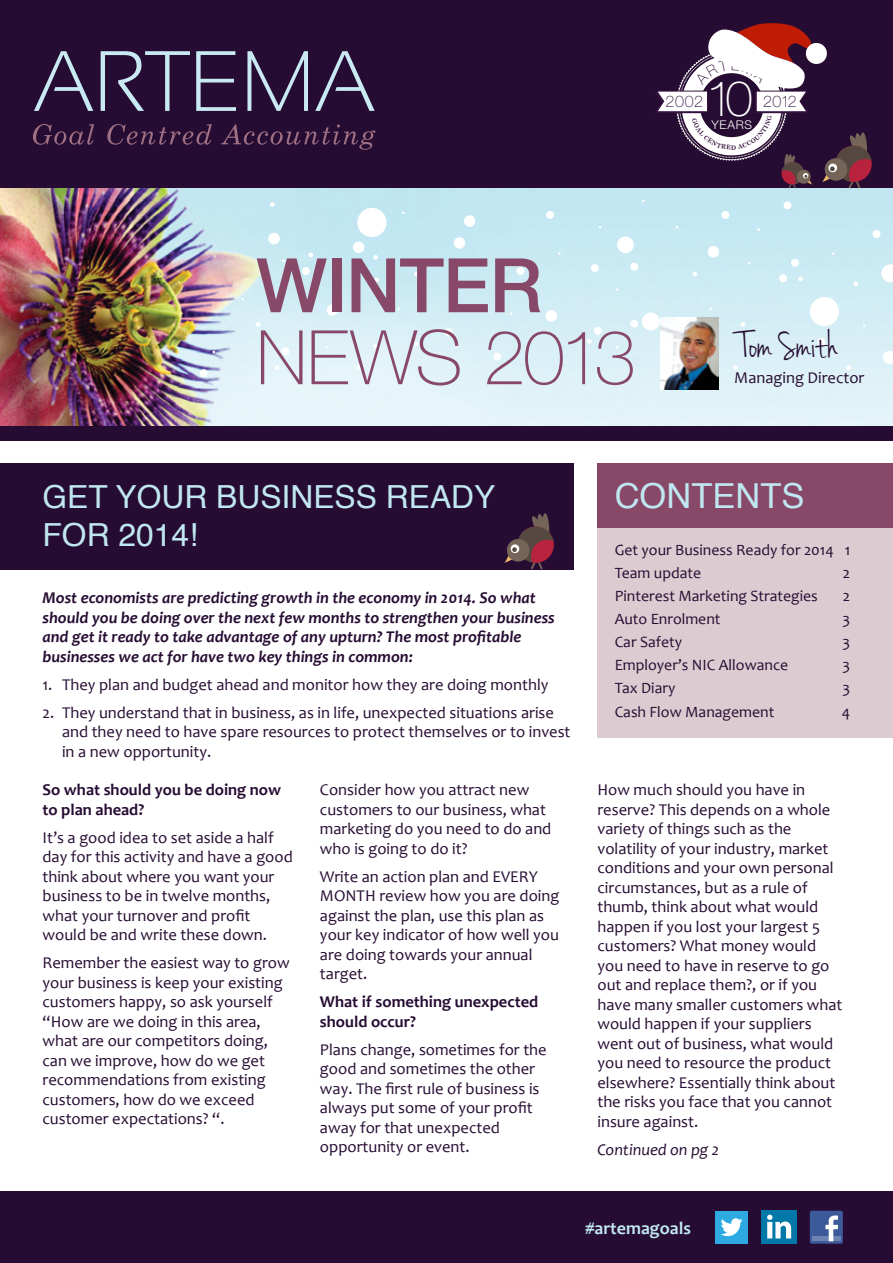
<style>
.page{position:relative;width:893px;height:1263px;background:#fff}
.page>*{position:absolute;margin:0;border:0;box-sizing:border-box;transform-origin:0 0}
.t1{font:100 75.3px "Helvetica Neue";letter-spacing:-.03em;color:#874967}
.t2{font:500 75.3px "Helvetica Neue";letter-spacing:-.015em;color:#874967}
.t3{font:100 49.2px "Helvetica Neue";color:#fff}
.t4{font:39px "Jenna Sue";color:#260c32}
.t5{font:34.5px "Helvetica";color:#c0e7f1}
.t6{font:31.8px/38.1px "Helvetica";color:#c0e7f1}
.t7{font:700 18px "Candara";color:#c0e7f1}
.t8{font:16.5px/19.5px "Candara";color:#260c32}
.t9{font:italic 700 16.5px/19.5px "Candara";color:#260c32}
.t10{font:700 16.5px/19.5px "Candara";color:#260c32}
.t11{font:italic 16.5px "Candara";color:#260c32}
.t12{font:100 16.05px "Helvetica Neue";letter-spacing:.04em;color:#351140}
.t13{font:15.75px/23.1px "Candara";color:#260c32}
.t14{font:300 12px "Helvetica Neue";letter-spacing:.055em;color:#fff}
</style>
<div class="page">
<div style="left:597px;top:503px;width:296px;height:235px;background:#dcccd1"></div>
<div style="left:0;top:1191px;width:893px;height:72px;background:#260c32"></div>
<div style="left:0;top:0;width:893px;height:440px;background:#260c32"></div>
<div style="left:0;top:463px;width:573px;height:106px;background:#260c32"></div>
<img style="left:0;top:188px;width:893px;height:237px">
<svg style="left:34px;top:51px;width:341px;height:60px"></svg>
<svg style="left:33px;top:124px;width:61px;height:21px"></svg>
<svg style="left:107px;top:124px;width:105px;height:21px"></svg>
<svg style="left:221px;top:124px;width:154px;height:26px"></svg>
<div style="left:597px;top:463px;width:296px;height:65px;background:#874967"></div>
<div style="left:715px;top:1211px;width:33px;height:33px;background:#2caae1"></div>
<svg style="left:721px;top:1218px;width:21px;height:18px"></svg>
<div style="left:810px;top:1211px;width:33px;height:33px;background:#3c5a99;border-radius:2px"></div>
<div style="left:812px;top:1236px;width:28px;height:5px;background:#6d84b3"></div>
<svg style="left:825px;top:1215px;width:13px;height:26px"></svg>
<svg style="left:762px;top:1211px;width:34px;height:33px"></svg>
<div style="left:357px;top:208px;width:29px;height:29px;background:#fff;border-radius:50%"></div>
<div style="left:810px;top:297px;width:29px;height:29px;background:#fff;border-radius:50%"></div>
<div style="left:617px;top:236px;width:17px;height:17px;background:#fff;border-radius:50%"></div>
<div style="left:464px;top:215px;width:11px;height:12px;background:#fff;border-radius:50%"></div>
<div style="left:353px;top:242px;width:11px;height:11px;background:#fff;border-radius:50%"></div>
<div style="left:445px;top:328px;width:8px;height:8px;background:#fff;border-radius:50%"></div>
<div style="left:779px;top:274px;width:8px;height:8px;background:#fff;border-radius:50%"></div>
<div style="left:630px;top:263px;width:8px;height:8px;background:#fff;border-radius:50%"></div>
<div style="left:200px;top:369px;width:8px;height:8px;background:#fff;border-radius:50%"></div>
<div style="left:783px;top:201px;width:8px;height:8px;background:#fff;border-radius:50%"></div>
<div style="left:281px;top:347px;width:8px;height:8px;background:#fff;border-radius:50%"></div>
<div style="left:516px;top:267px;width:8px;height:8px;background:#fff;border-radius:50%"></div>
<div style="left:302px;top:267px;width:8px;height:8px;background:#fff;border-radius:50%"></div>
<div style="left:721px;top:211px;width:8px;height:8px;background:#fff;border-radius:50%"></div>
<div style="left:546px;top:211px;width:8px;height:8px;background:#fff;border-radius:50%"></div>
<div style="left:493px;top:352px;width:8px;height:8px;background:#fff;border-radius:50%"></div>
<div style="left:817px;top:338px;width:8px;height:8px;background:#fff;border-radius:50%"></div>
<div style="left:791px;top:259px;width:8px;height:8px;background:#fff;border-radius:50%"></div>
<div style="left:873px;top:230px;width:7px;height:8px;background:#fff;border-radius:50%"></div>
<svg style="left:733px;top:365px;width:5px;height:5px"></svg>
<svg style="left:693px;top:272px;width:4px;height:4px"></svg>
<svg style="left:414px;top:272px;width:5px;height:4px"></svg>
<svg style="left:414px;top:341px;width:5px;height:5px"></svg>
<svg style="left:357px;top:365px;width:4px;height:5px"></svg>
<svg style="left:275px;top:365px;width:5px;height:5px"></svg>
<svg style="left:846px;top:365px;width:5px;height:5px"></svg>
<svg style="left:853px;top:281px;width:5px;height:5px"></svg>
<svg style="left:798px;top:277px;width:5px;height:4px"></svg>
<svg style="left:741px;top:322px;width:4px;height:5px"></svg>
<svg style="left:587px;top:339px;width:5px;height:5px"></svg>
<svg style="left:374px;top:278px;width:5px;height:4px"></svg>
<svg style="left:256px;top:322px;width:4px;height:5px"></svg>
<svg style="left:309px;top:253px;width:4px;height:4px"></svg>
<svg style="left:270px;top:202px;width:5px;height:5px"></svg>
<svg style="left:359px;top:265px;width:5px;height:4px"></svg>
<svg style="left:373px;top:255px;width:5px;height:5px"></svg>
<svg style="left:373px;top:344px;width:5px;height:4px"></svg>
<svg style="left:881px;top:264px;width:12px;height:18px"></svg>
<div style="left:642px;top:313px;width:18px;height:17px;background:#fff;border-radius:50%"></div>
<div style="left:591px;top:264px;width:8px;height:8px;background:#fff;border-radius:50%"></div>
<div style="left:594px;top:327px;width:8px;height:8px;background:#fff;border-radius:50%"></div>
<div style="left:659px;top:340px;width:8px;height:8px;background:#fff;border-radius:50%"></div>
<div style="left:630px;top:320px;width:8px;height:8px;background:#fff;border-radius:50%"></div>
<div style="left:454px;top:237px;width:11px;height:12px;background:#fff;border-radius:50%"></div>
<div style="left:708px;top:246px;width:11px;height:11px;background:#fff;border-radius:50%"></div>
<div style="left:546px;top:310px;width:11px;height:12px;background:#fff;border-radius:50%"></div>
<div style="left:268px;top:233px;width:12px;height:11px;background:#fff;border-radius:50%"></div>
<div style="left:327px;top:304px;width:11px;height:12px;background:#fff;border-radius:50%"></div>
<svg style="left:883px;top:351px;width:10px;height:13px"></svg>
<img style="left:661px;top:318px;width:57px;height:72px">
<svg style="left:504px;top:513px;width:50px;height:56px"></svg>
<svg style="left:655px;top:23px;width:217px;height:165px"></svg>
<h2 class="t3" style="left:706px;top:71px;width:48px">10</h2>
<p class="t14" style="left:711px;top:117px;width:42px">YEARS</p>
<p class="t12" style="left:666px;top:92px;width:39px">2002</p>
<p class="t12" style="left:763px;top:92px;width:35px">2012</p>
<h1 class="t2" style="left:256px;top:241px;width:288px">WINTER</h1>
<h1 class="t1" style="left:256px;top:315px;width:382px">NEWS 2013</h1>
<h3 class="t4" style="left:740px;top:323px;width:100px">Tom Smith</h3>
<p class="t8" style="left:734px;top:368px;width:132px">Managing Director</p>
<h3 class="t6" style="left:43px;top:479px;width:454px">GET YOUR BUSINESS READY<br>FOR 2014!</h3>
<h3 class="t5" style="left:615px;top:469px;width:191px">CONTENTS</h3>
<p class="t13" style="left:615px;top:538px;width:237px">Get your Business Ready for 2014 1<br>Team update</p>
<p class="t13" style="left:843px;top:561px;width:9px">2</p>
<p class="t9" style="left:43px;top:588px;width:514px">Most economists are predicting growth in the economy in 2014. So what should you be doing over the next few months to strengthen your business and get it ready to take advantage of any upturn? The most profitable businesses we act for have two key things in common:</p>
<p class="t8" style="left:43px;top:675px;width:507px">1. They plan and budget ahead and monitor how they are doing monthly</p>
<p class="t8" style="left:62px;top:703px;width:510px;text-indent:-20px">2. They understand that in business, as in life, unexpected situations arise and they need to have spare resources to protect themselves or to invest in a new opportunity.</p>
<p class="t10" style="left:43px;top:780px;width:240px">So what should you be doing now to plan ahead?</p>
<p class="t8" style="left:43px;top:827px;width:252px">It’s a good idea to set aside a half day for this activity and have a good think about where you want your business to be in twelve months, what your turnover and profit would be and write these down.</p>
<p class="t8" style="left:43px;top:953px;width:249px">Remember the easiest way to grow your business is keep your existing customers happy, so ask yourself “How are we doing in this area, what are our competitors doing, can we improve, how do we get recommendations from existing customers, how do we exceed customer expectations? “.</p>
<p class="t8" style="left:320px;top:780px;width:233px">Consider how you attract new customers to our business, what marketing do you need to do and who is going to do it?</p>
<p class="t8" style="left:320px;top:867px;width:241px">Write an action plan and EVERY<br>MONTH review how you are doing against the plan, use this plan as your key indicator of how well you are doing towards your annual target.</p>
<p class="t10" style="left:320px;top:992px;width:220px">What if something unexpected should occur?</p>
<p class="t8" style="left:320px;top:1040px;width:228px">Plans change, sometimes for the good and sometimes the other way. The first rule of business is always put some of your profit away for that unexpected opportunity or event.</p>
<p class="t13" style="left:615px;top:584px;width:205px">Pinterest Marketing Strategies</p>
<p class="t13" style="left:843px;top:584px;width:9px">2</p>
<p class="t13" style="left:615px;top:607px;width:107px">Auto Enrolment</p>
<p class="t13" style="left:842px;top:607px;width:9px">3</p>
<p class="t13" style="left:615px;top:630px;width:69px">Car Safety</p>
<p class="t13" style="left:842px;top:630px;width:9px">3</p>
<p class="t13" style="left:615px;top:654px;width:175px">Employer’s NIC Allowance</p>
<p class="t13" style="left:842px;top:654px;width:9px">3</p>
<p class="t13" style="left:615px;top:677px;width:62px">Tax Diary</p>
<p class="t13" style="left:842px;top:677px;width:9px">3</p>
<p class="t13" style="left:615px;top:700px;width:161px">Cash Flow Management</p>
<p class="t13" style="left:842px;top:700px;width:10px">4</p>
<p class="t8" style="left:597px;top:780px;width:247px">How much should you have in reserve? This depends on a whole variety of things such as the volatility of your industry, market conditions and your own personal circumstances, but as a rule of thumb, think about what would happen if you lost your largest 5 customers? What money would you need to have in reserve to go out and replace them?, or if you have many smaller customers what would happen if your suppliers went out of business, what would you need to resource the product elsewhere? Essentially think about the risks you face that you cannot insure against.</p>
<p class="t11" style="left:597px;top:1139px;width:123px">Continued on pg 2</p>
<p class="t7" style="left:585px;top:1217px;width:107px">#artemagoals</p>
</div>
